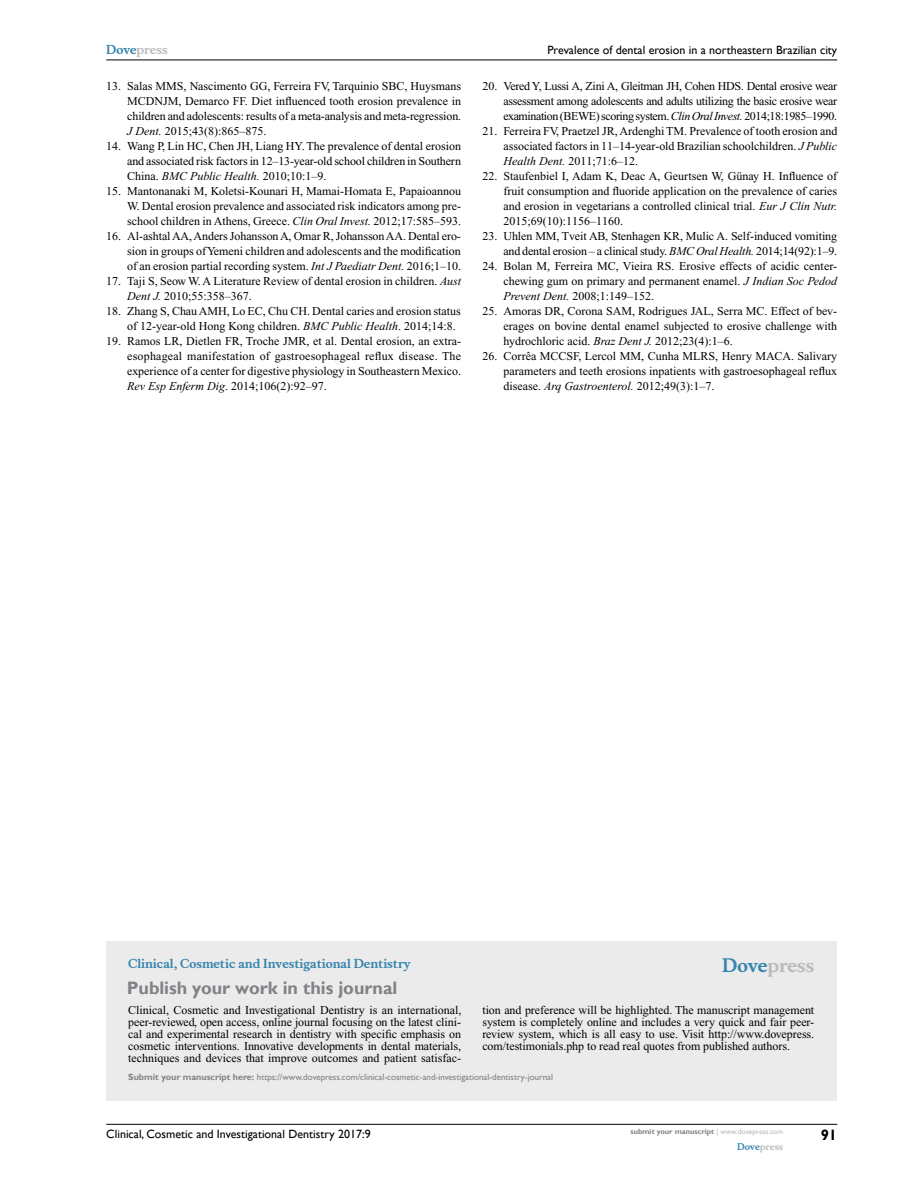
<style>
.page{position:relative;width:918px;height:1188px;background:#fff}
.page>*{position:absolute;margin:0;border:0;box-sizing:border-box;transform-origin:0 0}
.t1{font:700 18px "Gill Sans";color:#808285}
.t2{font:700 18px "Musee";color:#b8babc}
.t3{font:700 15px "Gill Sans";color:#000}
.t4{font:12px/15px "Times New Roman";color:#000;text-align:justify}
.t5{font:12px "Gill Sans";color:#000}
.t6{font:700 12px "Musee";color:#3785ad}
.t7{font:700 12px "Musee";color:#b8babc}
.t8{font:9px "Gill Sans";color:#808285}
.t9{font:700 9px "Musee";color:#b8babc}
.t10{font:700 7.5px "Gill Sans";color:#808285}
.s1{color:#3785ad}
.s2{font-style:italic}
.s3{font-weight:700}
.s4{font-weight:400;color:#b8babc}
</style>
<div class="page">
<div style="left:106px;top:941px;width:731px;height:159px;background:#ebebec"></div>
<hr style="left:106px;top:1124px;width:731px;height:1px;background:#000">
<hr style="left:106px;top:60px;width:731px;height:1px;background:#000">
<p class="t7" style="left:106px;top:43px;width:63px"><span class="s1">Dove</span>press</p>
<p class="t4" style="left:127px;top:79px;width:335px;text-indent:-21px">13. Salas MMS, Nascimento GG, Ferreira FV, Tarquinio SBC, Huysmans MCDNJM, Demarco FF. Diet influenced tooth erosion prevalence in children and adolescents: results of a meta-analysis and meta-regression.<br><span class="s2">J Dent.</span> 2015;43(8):865–875.</p>
<p class="t4" style="left:127px;top:139px;width:335px;text-indent:-21px">14. Wang P, Lin HC, Chen JH, Liang HY. The prevalence of dental erosion and associated risk factors in 12–13-year-old school children in Southern China. <span class="s2">BMC Public Health.</span> 2010;10:1–9.</p>
<p class="t4" style="left:127px;top:184px;width:335px;text-indent:-21px">15. Mantonanaki M, Koletsi-Kounari H, Mamai-Homata E, Papaioannou W. Dental erosion prevalence and associated risk indicators among pre&shy;school children in Athens, Greece. <span class="s2">Clin Oral Invest.</span> 2012;17:585–593.</p>
<p class="t4" style="left:127px;top:229px;width:335px;text-indent:-21px">16. Al-ashtal AA, Anders Johansson A, Omar R, Johansson AA. Dental ero&shy;sion in groups of Yemeni children and adolescents and the modification of an erosion partial recording system. <span class="s2">Int J Paediatr Dent.</span> 2016;1–10.</p>
<p class="t4" style="left:127px;top:274px;width:335px;text-indent:-21px">17. Taji S, Seow W. A Literature Review of dental erosion in children. <span class="s2">Aust<br>Dent J.</span> 2010;55:358–367.</p>
<p class="t4" style="left:127px;top:304px;width:335px;text-indent:-21px">18. Zhang S, Chau AMH, Lo EC, Chu CH. Dental caries and erosion status of 12-year-old Hong Kong children. <span class="s2">BMC Public Health</span>. 2014;14:8.</p>
<p class="t4" style="left:127px;top:334px;width:335px;text-indent:-21px">19. Ramos LR, Dietlen FR, Troche JMR, et al. Dental erosion, an extra&shy;esophageal manifestation of gastroesophageal reflux disease. The experience of a center for digestive physiology in Southeastern Mexico.<br><span class="s2">Rev Esp Enferm Dig</span>. 2014;106(2):92–97.</p>
<p class="t5" style="left:548px;top:43px;width:291px">Prevalence of dental erosion in a northeastern Brazilian city</p>
<p class="t4" style="left:503px;top:79px;width:335px;text-indent:-21px">20. Vered Y, Lussi A, Zini A, Gleitman JH, Cohen HDS. Dental erosive wear assessment among adolescents and adults utilizing the basic erosive wear examination (BEWE) scoring system. <span class="s2">Clin Oral Invest.</span> 2014;18:1985–1990.</p>
<p class="t4" style="left:503px;top:124px;width:336px;text-indent:-21px">21. Ferreira FV, Praetzel JR, Ardenghi TM. Prevalence of tooth erosion and associated factors in 11–14-year-old Brazilian schoolchildren. <span class="s2">J Public Health Dent.</span> 2011;71:6–12.</p>
<p class="t4" style="left:503px;top:169px;width:335px;text-indent:-21px">22. Staufenbiel I, Adam K, Deac A, Geurtsen W, Günay H. Influence of fruit consumption and fluoride application on the prevalence of caries and erosion in vegetarians a controlled clinical trial. <span class="s2">Eur J Clin Nutr.<br></span>2015;69(10):1156–1160.</p>
<p class="t4" style="left:482px;top:229px;width:356px;text-align:right">23. Uhlen MM, Tveit AB, Stenhagen KR, Mulic A. Self-induced vomiting and dental erosion – a clinical study. <span class="s2">BMC Oral Health.</span> 2014;14(92):1–9.</p>
<p class="t4" style="left:503px;top:259px;width:335px;text-indent:-21px">24. Bolan M, Ferreira MC, Vieira RS. Erosive effects of acidic center&shy;chewing gum on primary and permanent enamel. <span class="s2">J Indian Soc Pedod Prevent Dent.</span> 2008;1:149–152.</p>
<p class="t4" style="left:503px;top:304px;width:335px;text-indent:-21px">25. Amoras DR, Corona SAM, Rodrigues JAL, Serra MC. Effect of bev&shy;erages on bovine dental enamel subjected to erosive challenge with hydrochloric acid. <span class="s2">Braz Dent J.</span> 2012;23(4):1–6.</p>
<p class="t4" style="left:503px;top:349px;width:335px;text-indent:-21px">26. Corrêa MCCSF, Lercol MM, Cunha MLRS, Henry MACA. Salivary parameters and teeth erosions inpatients with gastroesophageal reflux disease. <span class="s2">Arq Gastroenterol.</span> 2012;49(3):1–7.</p>
<p class="t6" style="left:128px;top:956px;width:284px">Clinical, Cosmetic and Investigational Dentistry</p>
<h1 class="t1" style="left:127px;top:977px;width:272px">Publish your work in this journal</h1>
<h1 class="t2" style="left:722px;top:955px;width:94px"><span class="s1">Dove</span>press</h1>
<p class="t4" style="left:128px;top:1004px;width:335px;line-height:12px">Clinical, Cosmetic and Investigational Dentistry is an international, peer-reviewed, open access, online journal focusing on the latest clini&shy;cal and experimental research in dentistry with specific emphasis on cosmetic interventions. Innovative developments in dental materials, techniques and devices that improve outcomes and patient satisfac-</p>
<p class="t4" style="left:482px;top:1004px;width:333px;line-height:12px">tion and preference will be highlighted. The manuscript management system is completely online and includes a very quick and fair peer&shy;review system, which is all easy to use. Visit http://www.dovepress. com/testimonials.php to read real quotes from published authors.</p>
<p class="t8" style="left:128px;top:1072px;width:426px"><span class="s3">Submit your manuscript here:</span> https://www.dovepress.com/clinical-cosmetic-and-investigational-dentistry-journal</p>
<p class="t5" style="left:106px;top:1127px;width:266px">Clinical, Cosmetic and Investigational Dentistry 2017:9</p>
<p class="t10" style="left:631px;top:1127px;width:154px">submit your manuscript <span class="s4">| www.dovepress.com</span></p>
<p class="t9" style="left:737px;top:1141px;width:48px"><span class="s1">Dove</span>press</p>
<p class="t3" style="left:821px;top:1126px;width:18px">91</p>
</div>
